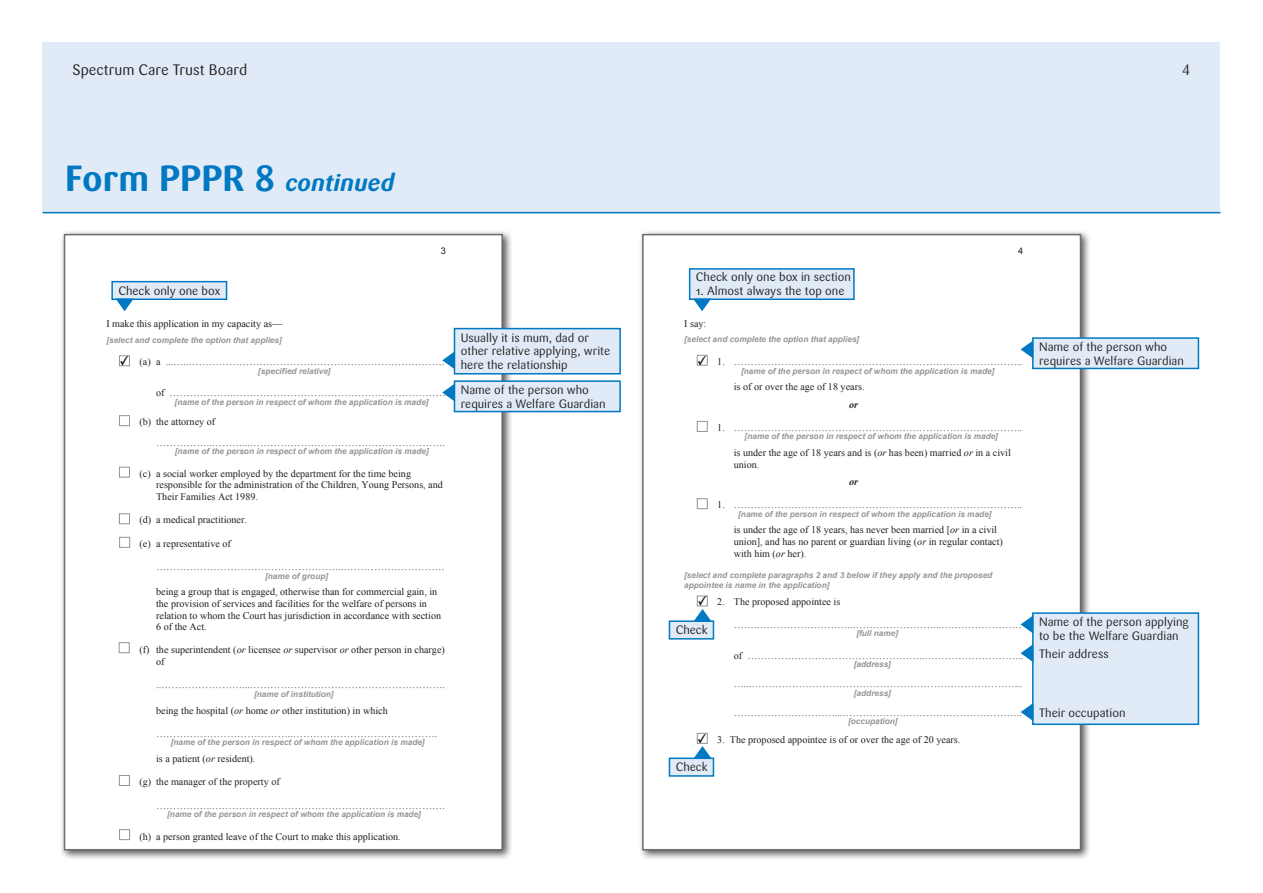
<style>
.page{position:relative;width:1263px;height:893px;background:#fff}
.page>*{position:absolute;margin:0;border:0;box-sizing:border-box;transform-origin:0 0}
.Section_head{font:italic 700 24px "Sari";color:#0079c2}
.t1{font:15px "Sari";color:#231f20}
.t2{font:15px "Sari Regular Caps";color:#231f20}
.descriptor{font:12px/13.5px "Sari";color:#231f20}
.t3{font:10.05px/11.7px "Times New Roman";color:#231f20}
.t4{font:italic 700 10.05px "Times New Roman";color:#231f20}
.t5{font:9.3px "Arial";color:#231f20}
.t6{font:9.15px "Arial";color:#231f20}
.t7{font:italic 700 8.25px/9.4px "Arial";color:#939598}
.s1{font-style:normal;font-size:36px}
.s2{font-family:"Sari Bold Caps";font-weight:400;font-style:normal;font-size:36px}
.s3{font-style:italic}
.s4{font-weight:700;font-style:italic}
</style>
<div class="page">
<div style="left:43px;top:43px;width:1177px;height:170px;background:#e1ebf7"></div>
<hr style="left:43px;top:212px;width:1177px;height:1px;background:#0079c2">
<div style="left:60px;top:230px;width:453px;height:631px;background:#231f20;opacity:.75"></div>
<div style="left:64px;top:234px;width:439px;height:616px;background:#fff;border:2px solid #6c6d70"></div>
<div style="left:119px;top:355px;width:11px;height:11px;border:1px solid #939598"></div>
<div style="left:119px;top:415px;width:11px;height:11px;border:1px solid #939598"></div>
<div style="left:119px;top:467px;width:11px;height:11px;border:1px solid #939598"></div>
<div style="left:119px;top:513px;width:11px;height:11px;border:1px solid #939598"></div>
<div style="left:119px;top:537px;width:11px;height:11px;border:1px solid #939598"></div>
<div style="left:119px;top:642px;width:11px;height:11px;border:1px solid #939598"></div>
<div style="left:119px;top:775px;width:11px;height:11px;border:1px solid #939598"></div>
<div style="left:119px;top:829px;width:11px;height:11px;border:1px solid #939598"></div>
<div style="left:638px;top:230px;width:453px;height:631px;background:#231f20;opacity:.75"></div>
<div style="left:642px;top:234px;width:439px;height:616px;background:#fff;border:2px solid #6c6d70"></div>
<div style="left:697px;top:355px;width:11px;height:11px;border:1px solid #939598"></div>
<div style="left:697px;top:421px;width:11px;height:11px;border:1px solid #939598"></div>
<div style="left:697px;top:498px;width:11px;height:11px;border:1px solid #939598"></div>
<div style="left:697px;top:595px;width:11px;height:11px;border:1px solid #939598"></div>
<div style="left:697px;top:733px;width:11px;height:11px;border:1px solid #939598"></div>
<div style="left:1032px;top:337px;width:167px;height:32px;background:#e1ebf7;border:2px solid #0079c2"></div>
<svg style="left:1020px;top:340px;width:13px;height:19px"></svg>
<div style="left:454px;top:380px;width:167px;height:32px;background:#e1ebf7;border:2px solid #0079c2"></div>
<svg style="left:442px;top:383px;width:13px;height:19px"></svg>
<div style="left:111px;top:281px;width:116px;height:19px;background:#e1ebf7;border:2px solid #0079c2"></div>
<svg style="left:115px;top:298px;width:19px;height:13px"></svg>
<div style="left:454px;top:328px;width:167px;height:46px;background:#e1ebf7;border:2px solid #0079c2"></div>
<svg style="left:442px;top:351px;width:13px;height:18px"></svg>
<div style="left:689px;top:268px;width:166px;height:32px;background:#e1ebf7;border:2px solid #0079c2"></div>
<svg style="left:693px;top:298px;width:18px;height:13px"></svg>
<div style="left:1032px;top:612px;width:167px;height:113px;background:#e1ebf7;border:2px solid #0079c2"></div>
<svg style="left:1020px;top:615px;width:13px;height:19px"></svg>
<svg style="left:1020px;top:644px;width:13px;height:18px"></svg>
<svg style="left:1020px;top:703px;width:13px;height:18px"></svg>
<div style="left:669px;top:620px;width:45px;height:20px;background:#e1ebf7;border:2px solid #0079c2"></div>
<div style="left:669px;top:757px;width:45px;height:20px;background:#e1ebf7;border:2px solid #0079c2"></div>
<svg style="left:120px;top:356px;width:8px;height:10px"></svg>
<svg style="left:698px;top:356px;width:8px;height:9px"></svg>
<svg style="left:693px;top:596px;width:19px;height:26px"></svg>
<svg style="left:693px;top:734px;width:19px;height:25px"></svg>
<h2 class="t1" style="left:73px;top:61px;width:176px">Spectrum Care Trust Board</h2>
<h2 class="t2" style="left:1182px;top:61px;width:10px">4</h2>
<p class="Section_head" style="left:65px;top:169px;width:330px"><span class="s1">Form PPPR</span> <span class="s2">8</span> continued</p>
<p class="descriptor" style="left:118px;top:284px;width:103px">Check only one box</p>
<p class="t5" style="left:441px;top:245px;width:7px">3</p>
<p class="t3" style="left:106px;top:317px;width:177px">I make this application in my capacity as—</p>
<p class="t7" style="left:106px;top:335px;width:177px">[select and complete the option that applies]</p>
<p class="t3" style="left:140px;top:356px;width:306px">(a) a ...…..………………………………………………………………….</p>
<p class="t7" style="left:258px;top:366px;width:74px">[specified relative]</p>
<p class="t3" style="left:156px;top:387px;width:291px">of ……………….………………………………………………………</p>
<p class="t7" style="left:175px;top:397px;width:255px">[name of the person in respect of whom the application is made]</p>
<p class="t3" style="left:156px;top:412px;width:290px;line-height:20.5px;text-indent:-17px">(b) the attorney of ……………..………...………………………………………………….</p>
<p class="t7" style="left:175px;top:447px;width:255px">[name of the person in respect of whom the application is made]</p>
<p class="t3" style="left:156px;top:467px;width:288px;text-indent:-17px">(c) a social worker employed by the department for the time being responsible for the administration of the Children, Young Persons, and<br>Their Families Act 1989.</p>
<p class="t3" style="left:140px;top:514px;width:109px">(d) a medical practitioner.</p>
<p class="t3" style="left:140px;top:537px;width:93px">(e) a representative of</p>
<p class="t3" style="left:156px;top:561px;width:290px">………………………………………………..…………………………</p>
<p class="t7" style="left:265px;top:571px;width:65px">[name of group]</p>
<p class="t3" style="left:156px;top:586px;width:286px">being a group that is engaged, otherwise than for commercial gain, in the provision of services and facilities for the welfare of persons in relation to whom the Court has jurisdiction in accordance with section 6 of the Act.</p>
<p class="t3" style="left:156px;top:644px;width:290px;text-indent:-17px">(f) the superintendent (<span class="s3">or</span> licensee <span class="s3">or</span> supervisor <span class="s3">or</span> other person in charge) of</p>
<p class="t3" style="left:156px;top:679px;width:290px">..……………………...………………………………………………….</p>
<p class="t7" style="left:254px;top:690px;width:81px">[name of institution]</p>
<p class="t3" style="left:156px;top:704px;width:233px">being the hospital (<span class="s3">or</span> home <span class="s3">or</span> other institution) in which</p>
<p class="t3" style="left:156px;top:727px;width:283px">…………………………………..…………………………………….</p>
<p class="t7" style="left:171px;top:738px;width:255px">[name of the person in respect of whom the application is made]</p>
<p class="t3" style="left:156px;top:753px;width:101px">is a patient (<span class="s3">or</span> resident).</p>
<p class="t3" style="left:140px;top:776px;width:142px">(g) the manager of the property of</p>
<p class="t3" style="left:156px;top:799px;width:290px">……………..………………..………………………….……………….</p>
<p class="t7" style="left:167px;top:810px;width:255px">[name of the person in respect of whom the application is made]</p>
<p class="t3" style="left:140px;top:830px;width:263px">(h) a person granted leave of the Court to make this application.</p>
<p class="descriptor" style="left:461px;top:331px;width:151px">Usually it is mum, dad or other relative applying, write here the relationship</p>
<p class="descriptor" style="left:461px;top:383px;width:146px">Name of the person who requires a Welfare Guardian</p>
<p class="descriptor" style="left:696px;top:270px;width:157px">Check only one box in section</p>
<p class="descriptor" style="left:696px;top:284px;width:150px">1. Almost always the top one</p>
<p class="t6" style="left:1018px;top:245px;width:7px">4</p>
<p class="t3" style="left:684px;top:317px;width:24px">I say:</p>
<p class="t7" style="left:684px;top:335px;width:177px">[select and complete the option that applies]</p>
<p class="t3" style="left:717px;top:356px;width:306px">1. …………………………………………………………………………..</p>
<p class="t7" style="left:741px;top:366px;width:255px">[name of the person in respect of whom the application is made]</p>
<p class="t3" style="left:849px;top:378px;width:17px;line-height:17.5px;text-indent:-115px">is of or over the age of 18 years. <span class="s4">or</span></p>
<p class="t3" style="left:717px;top:421px;width:306px">1. …………………………………………………………………………..</p>
<p class="t7" style="left:745px;top:432px;width:255px">[name of the person in respect of whom the application is made]</p>
<p class="t3" style="left:734px;top:447px;width:278px">is under the age of 18 years and is (<span class="s3">or</span> has been) married <span class="s3">or</span> in a civil union.</p>
<p class="t4" style="left:849px;top:475px;width:10px">or</p>
<p class="t3" style="left:717px;top:499px;width:306px">1. …………………………………………………………………………..</p>
<p class="t7" style="left:738px;top:509px;width:255px">[name of the person in respect of whom the application is made]</p>
<p class="t3" style="left:734px;top:524px;width:271px">is under the age of 18 years, has never been married [<span class="s3">or</span> in a civil union], and has no parent or guardian living (<span class="s3">or</span> in regular contact) with him (<span class="s3">or</span> her).</p>
<p class="t7" style="left:684px;top:571px;width:310px">[select and complete paragraphs 2 and 3 below if they apply and the proposed appointee is name in the application]</p>
<p class="t3" style="left:717px;top:595px;width:125px">2. The proposed appointee is</p>
<p class="t3" style="left:734px;top:619px;width:290px">…….………………………..……………………...……………………</p>
<p class="t7" style="left:856px;top:629px;width:43px">[full name]</p>
<p class="t3" style="left:734px;top:649px;width:291px">of ……………………………………………..………………………...</p>
<p class="t7" style="left:854px;top:660px;width:39px">[address]</p>
<p class="t3" style="left:734px;top:678px;width:290px">…...……………………………………………………………………...</p>
<p class="t7" style="left:854px;top:689px;width:39px">[address]</p>
<p class="t3" style="left:734px;top:707px;width:290px">…………………………...……………….……………………………..</p>
<p class="t7" style="left:848px;top:717px;width:51px">[occupation]</p>
<p class="t3" style="left:717px;top:733px;width:245px">3. The proposed appointee is of or over the age of 20 years.</p>
<p class="descriptor" style="left:676px;top:623px;width:33px">Check</p>
<p class="descriptor" style="left:676px;top:760px;width:33px">Check</p>
<p class="descriptor" style="left:1039px;top:340px;width:146px">Name of the person who requires a Welfare Guardian</p>
<p class="descriptor" style="left:1039px;top:615px;width:151px">Name of the person applying to be the Welfare Guardian</p>
<p class="descriptor" style="left:1039px;top:647px;width:71px">Their address</p>
<p class="descriptor" style="left:1039px;top:706px;width:88px">Their occupation</p>
</div>
